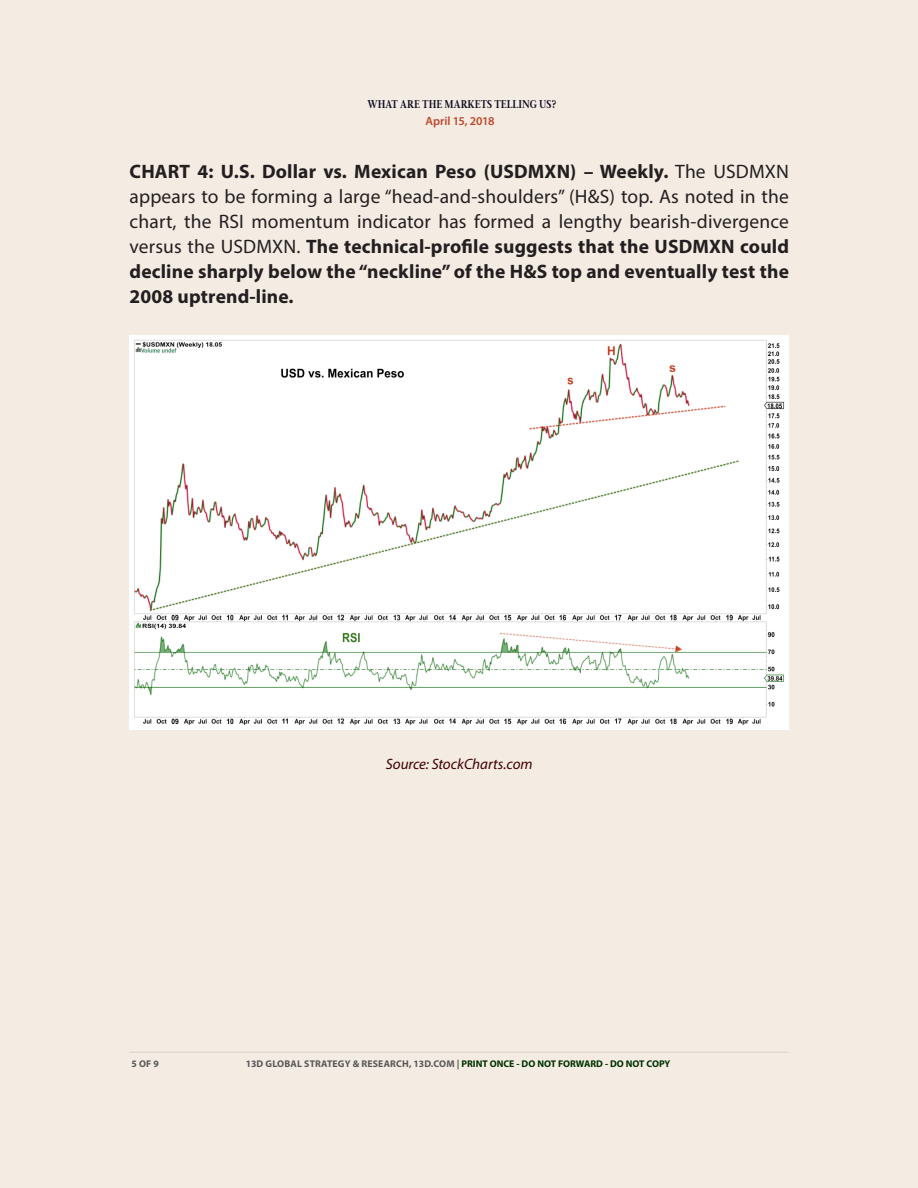
<style>
.page{position:relative;width:918px;height:1188px;background:#f4ece3}
.page>*{position:absolute;margin:0;border:0;box-sizing:border-box;transform-origin:0 0}
.body-regular{font:700 19.5px/24.9px "Myriad Pro";letter-spacing:.01em;color:#231f20;text-align:justify}
.chart-table-credit-a{font:italic 15px "Myriad Pro";color:#400000}
.t1{font:600 12px "Myriad Pro";letter-spacing:-.005em;color:#bb482a}
.t2{font:600 11.25px "Magneta Condensed";color:#0b0b20}
.t3{font:700 9.75px "Myriad Pro";color:#57585a}
.s1{font-weight:400}
.s2{color:#003100}
</style>
<div class="page">
<hr style="left:129px;top:1052px;width:659px;height:1px;background:#231f20">
<img style="left:130px;top:335px;width:659px;height:395px">
<p class="t2" style="left:367px;top:96px;width:191px">WHAT ARE THE MARKETS TELLING US?</p>
<p class="t1" style="left:425px;top:114px;width:71px">April 15, 2018</p>
<p class="body-regular" style="left:130px;top:158px;width:661px">CHART 4: U.S. Dollar vs. Mexican Peso (USDMXN) – Weekly. <span class="s1">The USDMXN appears to be forming a large “head-and-shoulders” (H&amp;S) top. As noted in the chart, the RSI momentum indicator has formed a lengthy bearish-divergence versus the USDMXN.</span> The technical-profile suggests that the USDMXN could decline sharply below the “neckline” of the H&amp;S top and eventually test the 2008 uptrend-line.</p>
<p class="chart-table-credit-a" style="left:386px;top:755px;width:148px">Source: StockCharts.com</p>
<p class="t3" style="left:132px;top:1058px;width:29px">5 OF 9</p>
<p class="t3" style="left:246px;top:1058px;width:426px">13D GLOBAL STRATEGY &amp; RESEARCH, 13D.COM | <span class="s2">PRINT ONCE - DO NOT FORWARD - DO NOT COPY</span></p>
</div>
